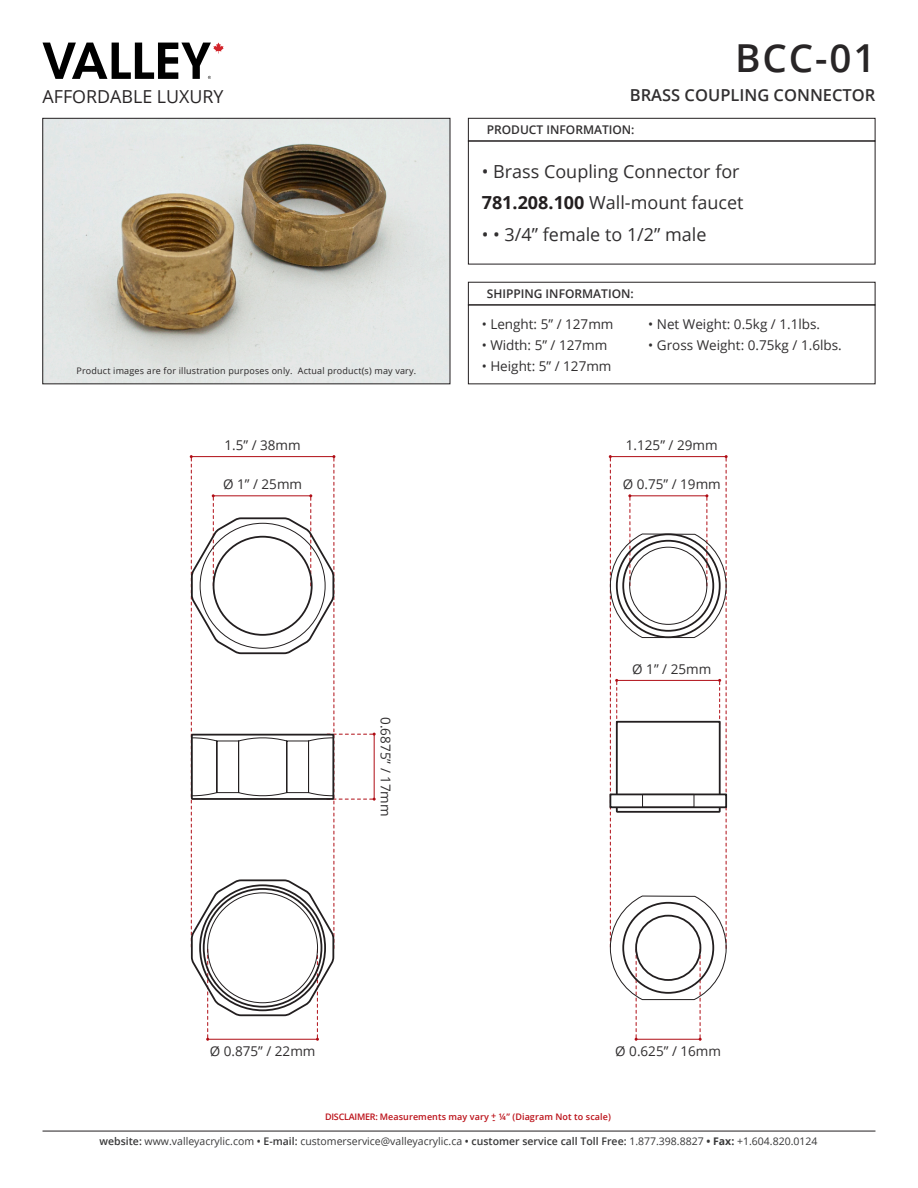
<style>
.page{position:relative;width:918px;height:1188px;background:#fff}
.page>*{position:absolute;margin:0;border:0;box-sizing:border-box;transform-origin:0 0}
.t1{font:600 38.55px "Open Sans";color:#282526}
.t2{font:18px/31.5px "Open Sans";color:#312f30}
.t3{font:17.85px "Open Sans";color:#282526}
.t4{font:600 16.5px "Open Sans";color:#312f30}
.t5{font:13.5px "Open Sans";color:#312f30}
.t6{font:600 12px "Open Sans";color:#312f30}
.t7{font:10.5px "Open Sans";color:#383839}
.t8{font:9px "Open Sans";letter-spacing:.02em;color:#282526}
.t9{font:600 9px "Open Sans";letter-spacing:.01em;color:#bb1018}
.s1{font-weight:700;color:#231f20}
.s2{font-weight:600}
.s3{font-weight:700}
</style>
<div class="page">
<img style="left:44px;top:120px;width:404px;height:262px">
<div style="left:42px;top:118px;width:408px;height:266px;border:1px solid #231f20"></div>
<div style="left:468px;top:141px;width:407px;height:123px;border:1px solid #231f20"></div>
<div style="left:468px;top:118px;width:407px;height:23px;border:1px solid #231f20"></div>
<div style="left:468px;top:282px;width:407px;height:23px;border:1px solid #231f20"></div>
<hr style="left:43px;top:1131px;width:832px;height:1px;background:#231f20">
<svg style="left:43px;top:43px;width:181px;height:36px"></svg>
<svg style="left:609px;top:455px;width:119px;height:586px"></svg>
<svg style="left:609px;top:533px;width:118px;height:468px"></svg>
<svg style="left:609px;top:516px;width:106px;height:479px"></svg>
<svg style="left:190px;top:455px;width:186px;height:586px"></svg>
<p class="t3" style="left:43px;top:84px;width:183px">AFFORDABLE LUXURY</p>
<p class="t8" style="left:77px;top:365px;width:341px">Product images are for illustration purposes only. Actual product(s) may vary.</p>
<p class="t1" style="left:735px;top:32px;width:142px">BCC-01</p>
<p class="t4" style="left:630px;top:83px;width:247px">BRASS COUPLING CONNECTOR</p>
<p class="t6" style="left:487px;top:122px;width:149px">PRODUCT INFORMATION:</p>
<p class="t2" style="left:482px;top:155px;width:263px">• Brass Coupling Connector for<br><span class="s1">781.208.100</span> Wall-mount faucet</p>
<p class="t2" style="left:482px;top:218px;width:226px">• • 3/4” female to 1/2” male</p>
<p class="t6" style="left:487px;top:286px;width:149px">SHIPPING INFORMATION:</p>
<p class="t5" style="left:482px;top:314px;width:133px">• Lenght: 5” / 127mm</p>
<p class="t5" style="left:482px;top:335px;width:127px">• Width: 5” / 127mm</p>
<p class="t5" style="left:482px;top:356px;width:131px">• Height: 5” / 127mm</p>
<p class="t5" style="left:648px;top:314px;width:173px">• Net Weight: 0.5kg / 1.1lbs.</p>
<p class="t5" style="left:648px;top:335px;width:195px">• Gross Weight: 0.75kg / 1.6lbs.</p>
<p class="t5" style="left:224px;top:436px;width:78px">1.5” / 38mm</p>
<p class="t5" style="left:626px;top:436px;width:93px">1.125” / 29mm</p>
<p class="t5" style="left:223px;top:475px;width:81px">Ø 1” / 25mm</p>
<p class="t5" style="left:623px;top:475px;width:100px">Ø 0.75” / 19mm</p>
<p class="t5" style="left:395px;top:717px;width:101px;rotate:90deg">0.6875” / 17mm</p>
<p class="t5" style="left:632px;top:659px;width:81px">Ø 1” / 25mm</p>
<p class="t5" style="left:210px;top:1042px;width:107px">Ø 0.875” / 22mm</p>
<p class="t5" style="left:615px;top:1042px;width:107px">Ø 0.625” / 16mm</p>
<p class="t9" style="left:491px;top:1109px;width:7px">+</p>
<p class="t9" style="left:325px;top:1111px;width:287px">DISCLAIMER: Measurements may vary ¼” (Diagram Not to scale)</p>
<p class="t9" style="left:492px;top:1114px;width:4px">-</p>
<p class="t7" style="left:100px;top:1134px;width:719px"><span class="s2">website:</span> www.valleyacrylic.com <span class="s2">• E-mail:</span> customerservice@valleyacrylic.ca <span class="s2">• customer service call Toll Free:</span> 1.877.398.8827 <span class="s3">• Fax:</span> +1.604.820.0124</p>
</div>
